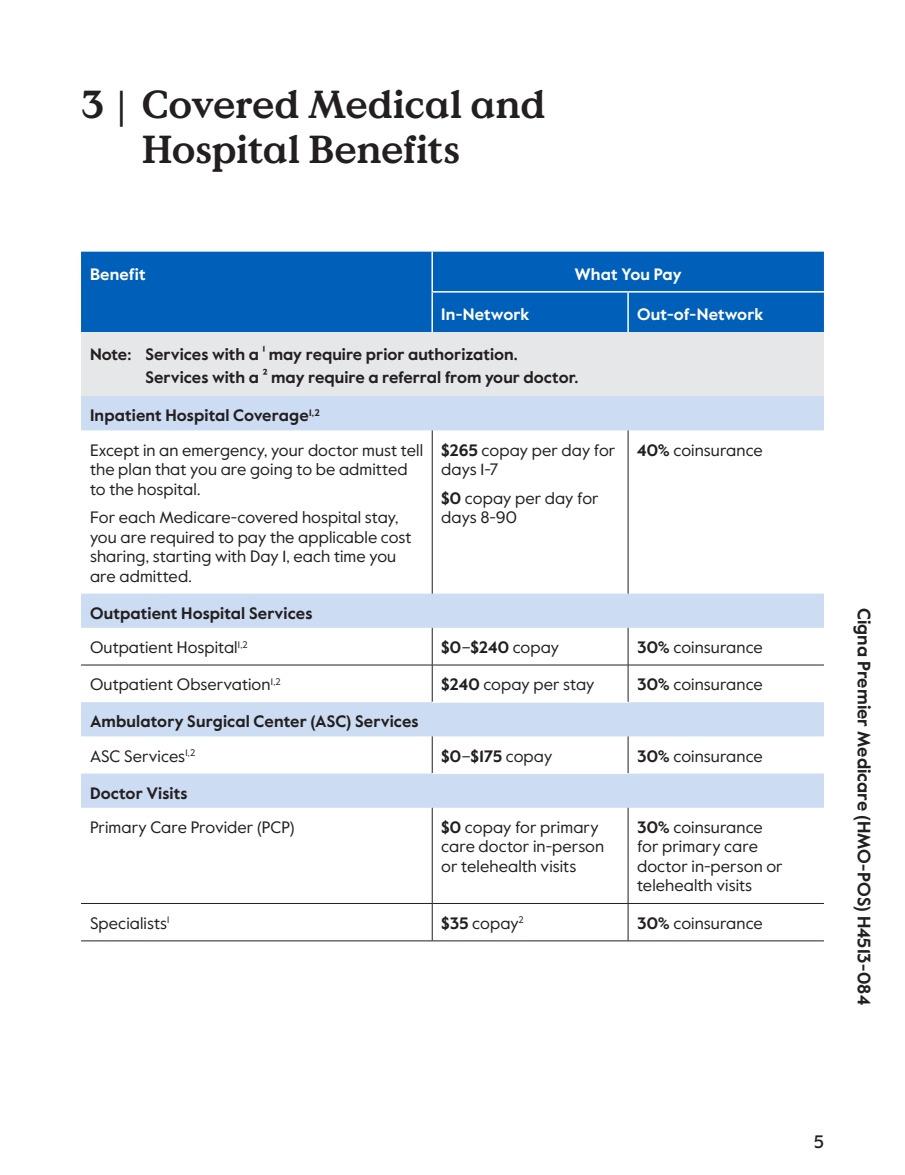
<style>
.page{position:relative;width:905px;height:1175px;background:#fff}
.page>*{position:absolute;margin:0;border:0;box-sizing:border-box;transform-origin:0 0}
.t1{font:700 39px/45px "Value Serif Pro";letter-spacing:-.01em;color:#231f20}
.margin_plan_name{font:700 18px "Value Sans Pro";color:#231f20}
.t2{font:500 18px "Value Sans Pro";color:#231f20}
.table_para{font:16.5px/19.5px "Value Sans Pro";letter-spacing:.005em;color:#231f20}
.table_row_h1{font:700 16.5px "Value Sans Pro";letter-spacing:.005em;color:#231f20}
.table_row_gray{font:700 16.5px "Value Sans Pro";color:#231f20}
.table_col_h1_align_r{font:700 16.5px "Value Sans Pro";letter-spacing:.005em;color:#fff}
.table_para-2{font:700 16.5px "Value Sans Pro";letter-spacing:-.005em;color:#231f20}
.table_col_h1_align_c{font:700 16.5px "Value Sans Pro";color:#fff}
.s1{font-weight:700}
.s2{font-weight:400}
</style>
<div class="page">
<div style="left:81px;top:252px;width:743px;height:80px;background:#005fb9"></div>
<div style="left:81px;top:332px;width:743px;height:64px;background:#e6e7e9"></div>
<svg style="left:81px;top:396px;width:743px;height:411px"></svg>
<hr style="left:81px;top:664px;width:351px;height:1px;background:#231f20">
<hr style="left:432px;top:664px;width:196px;height:1px;background:#231f20">
<hr style="left:628px;top:664px;width:196px;height:1px;background:#231f20">
<hr style="left:81px;top:903px;width:351px;height:1px;background:#231f20">
<hr style="left:432px;top:903px;width:196px;height:1px;background:#231f20">
<hr style="left:628px;top:903px;width:196px;height:1px;background:#231f20">
<hr style="left:432px;top:430px;width:1px;height:163px;background:#231f20">
<hr style="left:432px;top:628px;width:1px;height:37px;background:#231f20">
<hr style="left:432px;top:665px;width:1px;height:37px;background:#231f20">
<hr style="left:432px;top:736px;width:1px;height:37px;background:#231f20">
<hr style="left:432px;top:807px;width:1px;height:96px;background:#231f20">
<hr style="left:432px;top:903px;width:1px;height:37px;background:#231f20">
<hr style="left:627px;top:430px;width:1px;height:163px;background:#231f20">
<hr style="left:627px;top:628px;width:1px;height:37px;background:#231f20">
<hr style="left:627px;top:665px;width:1px;height:37px;background:#231f20">
<hr style="left:627px;top:736px;width:1px;height:37px;background:#231f20">
<hr style="left:627px;top:807px;width:1px;height:96px;background:#231f20">
<hr style="left:627px;top:903px;width:1px;height:37px;background:#231f20">
<hr style="left:432px;top:702px;width:196px;height:1px;background:#fff">
<hr style="left:432px;top:773px;width:196px;height:1px;background:#fff">
<hr style="left:81px;top:940px;width:351px;height:1px;background:#231f20">
<hr style="left:432px;top:940px;width:196px;height:1px;background:#231f20">
<hr style="left:628px;top:940px;width:196px;height:1px;background:#231f20">
<hr style="left:431px;top:252px;width:2px;height:39px;background:#fff">
<hr style="left:628px;top:291px;width:196px;height:1px;background:#fff">
<hr style="left:431px;top:291px;width:197px;height:1px;background:#fff">
<hr style="left:627px;top:292px;width:1px;height:40px;background:#fff">
<hr style="left:431px;top:292px;width:2px;height:40px;background:#fff">
<p class="t1" style="left:142px;top:84px;width:405px;text-indent:-61px">3 | Covered Medical and<br>Hospital Benefits</p>
<p class="table_col_h1_align_r" style="left:90px;top:264px;width:57px">Benefit</p>
<p class="table_col_h1_align_c" style="left:574px;top:264px;width:109px">What You Pay</p>
<p class="table_col_h1_align_r" style="left:441px;top:304px;width:90px">In-Network</p>
<p class="table_col_h1_align_r" style="left:637px;top:304px;width:128px">Out-of-Network</p>
<p class="table_row_gray" style="left:90px;top:344px;width:429px">Note: Services with a ¹ may require prior authorization.</p>
<p class="table_row_gray" style="left:146px;top:367px;width:434px">Services with a ² may require a referral from your doctor.</p>
<p class="table_row_h1" style="left:90px;top:406px;width:231px">Inpatient Hospital Coverage<sup>1,2</sup></p>
<p class="table_para" style="left:90px;top:440px;width:334px">Except in an emergency, your doctor must tell the plan that you are going to be admitted to the hospital.</p>
<p class="table_para" style="left:90px;top:508px;width:323px">For each Medicare-covered hospital stay, you are required to pay the applicable cost sharing, starting with Day 1, each time you are admitted.</p>
<p class="table_para" style="left:441px;top:440px;width:176px"><span class="s1">$265</span> copay per day for days 1-7</p>
<p class="table_para" style="left:441px;top:488px;width:159px"><span class="s1">$0</span> copay per day for days 8-90</p>
<p class="table_para" style="left:637px;top:440px;width:127px"><span class="s1">40%</span> coinsurance</p>
<p class="table_row_h1" style="left:90px;top:603px;width:224px">Outpatient Hospital Services</p>
<p class="table_para" style="left:90px;top:638px;width:159px">Outpatient Hospital<sup>1,2</sup></p>
<p class="table_para-2" style="left:441px;top:637px;width:119px">$0<span class="s2">–</span>$240 <span class="s2">copay</span></p>
<p class="table_para" style="left:637px;top:638px;width:127px"><span class="s1">30%</span> coinsurance</p>
<p class="table_para" style="left:90px;top:675px;width:192px">Outpatient Observation<sup>1,2</sup></p>
<p class="table_para" style="left:441px;top:675px;width:155px"><span class="s1">$240</span> copay per stay</p>
<p class="table_para" style="left:637px;top:675px;width:127px"><span class="s1">30%</span> coinsurance</p>
<p class="table_row_h1" style="left:90px;top:711px;width:330px">Ambulatory Surgical Center (ASC) Services</p>
<p class="table_para" style="left:90px;top:746px;width:107px">ASC Services<sup>1,2</sup></p>
<p class="table_para-2" style="left:441px;top:746px;width:113px">$0<span class="s2">–</span>$175 <span class="s2">copay</span></p>
<p class="table_para" style="left:637px;top:746px;width:127px"><span class="s1">30%</span> coinsurance</p>
<p class="table_row_h1" style="left:90px;top:783px;width:99px">Doctor Visits</p>
<p class="table_para" style="left:90px;top:817px;width:206px">Primary Care Provider (PCP)</p>
<p class="table_para" style="left:441px;top:817px;width:164px"><span class="s1">$0</span> copay for primary care doctor in-person or telehealth visits</p>
<p class="table_para" style="left:637px;top:817px;width:147px"><span class="s1">30%</span> coinsurance for primary care doctor in-person or telehealth visits</p>
<p class="table_para" style="left:90px;top:913px;width:81px">Specialists<sup>1</sup></p>
<p class="table_para" style="left:441px;top:913px;width:84px"><span class="s1">$35</span> copay<sup>2</sup></p>
<p class="table_para" style="left:637px;top:913px;width:127px"><span class="s1">30%</span> coinsurance</p>
<p class="margin_plan_name" style="left:874px;top:608px;width:399px;rotate:90deg">Cigna Premier Medicare (HMO-POS) H4513-084</p>
<p class="t2" style="left:814px;top:1130px;width:11px">5</p>
</div>
